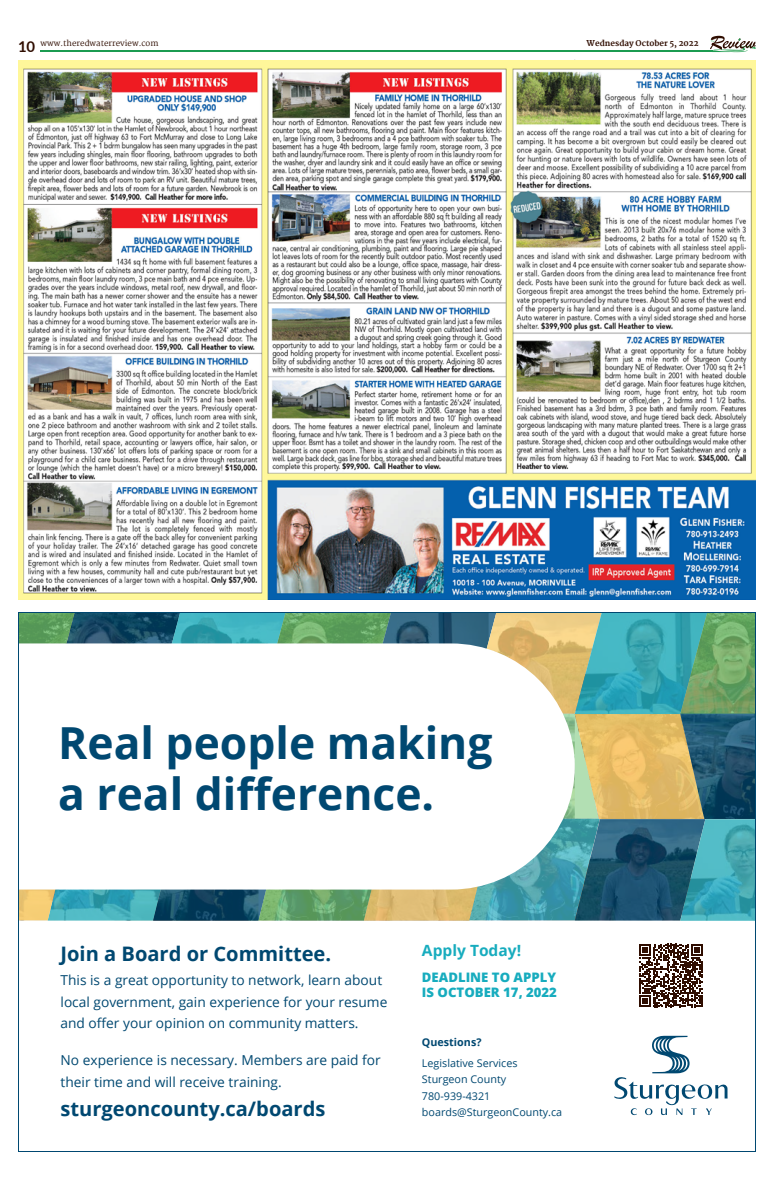
<style>
.page{position:relative;width:774px;height:1188px;background:#fff}
.page>*{position:absolute;margin:0;border:0;box-sizing:border-box;transform-origin:0 0}
.t1{font:700 44.2px/51.4px "Open Sans";color:#004871}
.t2{font:700 20px "Open Sans";color:#004871}
.t3{font:700 15.5px "Open Sans";color:#17acbe}
.t4{font:13.7px/21.5px "Open Sans";color:#004871}
.t5{font:800 13.1px/15.5px "Open Sans";color:#17acbe}
.t6{font:10.7px/16.1px "Open Sans";color:#004871}
.t7{font:700 10.7px "Open Sans";color:#004871}
.t8{font:8px "Martel";color:#2f0d00}
.t9{font:800 8px "Martel";color:#2f0d00}
.s1{font-family:"Lato";font-weight:700;font-size:14.9px}
</style>
<div class="page">
<hr style="left:41px;top:51px;width:672px;height:1px;background:#1b9b51">
<svg style="left:710px;top:36px;width:46px;height:16px"></svg>
<svg style="left:20px;top:614px;width:734px;height:307px;background:#619384"></svg>
<svg style="left:20px;top:643px;width:555px;height:247px"></svg>
<svg style="left:639px;top:944px;width:64px;height:63px"></svg>
<svg style="left:614px;top:1036px;width:114px;height:79px"></svg>
<img style="left:18px;top:60px;width:738px;height:540px">
<p class="t8" style="left:18px;top:39px;width:142px"><span class="s1">10</span> www.theredwaterreview.com</p>
<p class="t9" style="left:587px;top:39px;width:114px">Wednesday October 5, 2022</p>
<h1 class="t1" style="left:58px;top:716px;width:436px">Real people making a real difference.</h1>
<h2 class="t2" style="left:61px;top:940px;width:272px">Join a Board or Committee.</h2>
<p class="t4" style="left:61px;top:969px;width:328px">This is a great opportunity to network, learn about local government, gain experience for your resume and offer your opinion on community matters.</p>
<p class="t4" style="left:61px;top:1049px;width:322px">No experience is necessary. Members are paid for their time and will receive training.</p>
<h2 class="t2" style="left:61px;top:1095px;width:266px">sturgeoncounty.ca/boards</h2>
<p class="t3" style="left:422px;top:939px;width:101px">Apply Today!</p>
<p class="t5" style="left:422px;top:969px;width:137px">DEADLINE TO APPLY<br>IS OCTOBER 17, 2022</p>
<p class="t7" style="left:422px;top:1035px;width:61px">Questions?</p>
<p class="t6" style="left:422px;top:1055px;width:142px">Legislative Services<br>Sturgeon County<br>780-939-4321 boards@SturgeonCounty.ca</p>
</div>
